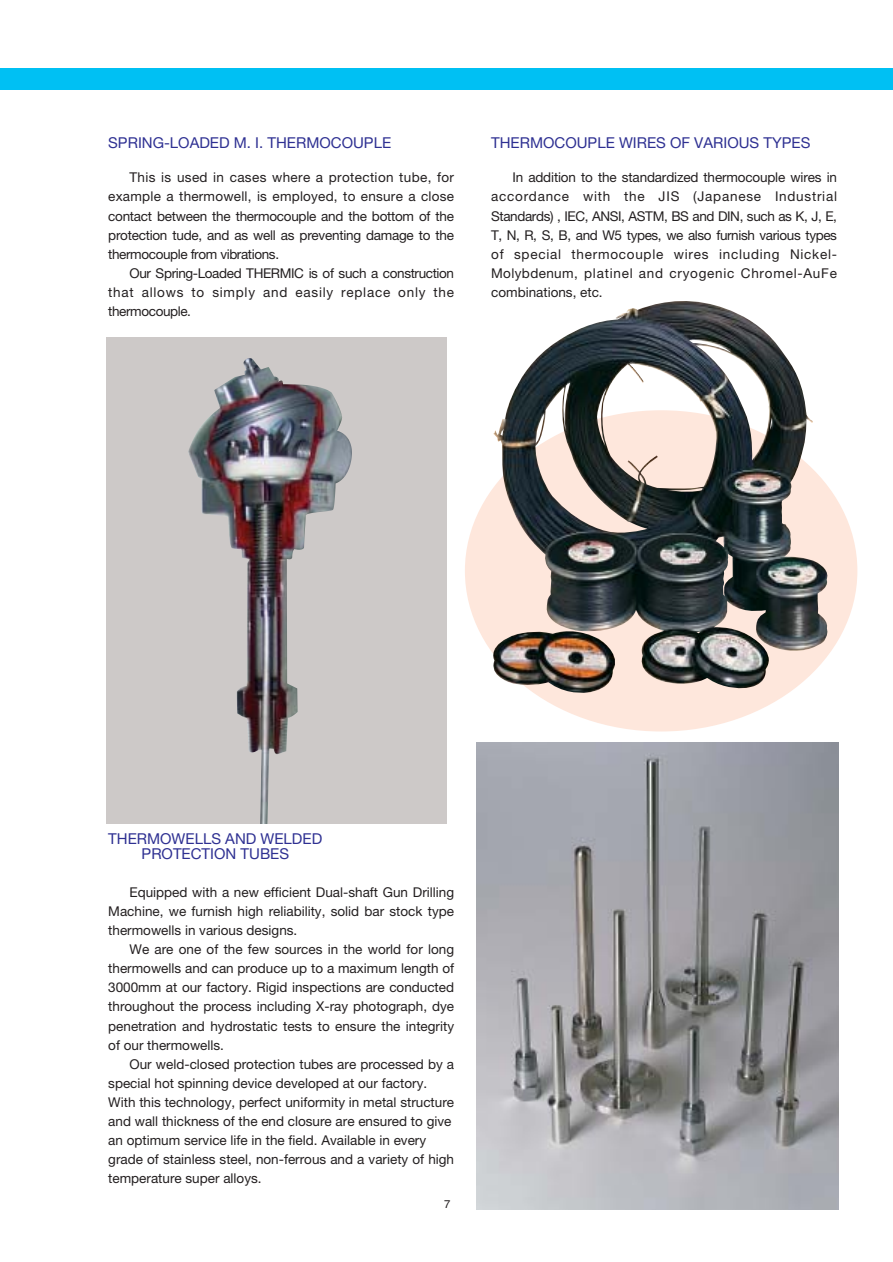
<style>
.page{position:relative;width:893px;height:1262px;background:#fff}
.page>*{position:absolute;margin:0;border:0;box-sizing:border-box;transform-origin:0 0}
.t1{font:15px/15px "Helvetica Neue";color:#2e3092;text-align:center}
.t2{font:13.5px/19px "Helvetica Neue";color:#231f20;text-align:justify}
.t3{font:11.25px "Helvetica";color:#231f20}
</style>
<div class="page">
<svg style="left:465px;top:410px;width:392px;height:321px;fill:#fee7dc"></svg>
<div style="left:0;top:68px;width:892px;height:21px;background:#00c0f3"></div>
<div style="left:107px;top:337px;width:340px;height:486px;background:#cdc9c8"></div>
<img style="left:188px;top:358px;width:164px;height:465px">
<img style="left:500px;top:340px;width:327px;height:326px">
<img style="left:477px;top:743px;width:361px;height:466px">
<p class="t1" style="left:108px;top:137px;width:284px">SPRING-LOADED M. I. THERMOCOUPLE</p>
<p class="t2" style="left:108px;top:169px;width:347px;text-indent:21px">This is used in cases where a protection tube, for example a thermowell, is employed, to ensure a close contact between the thermocouple and the bottom of the protection tude, and as well as preventing damage to the thermocouple from vibrations.</p>
<p class="t2" style="left:108px;top:265px;width:347px;text-indent:21px">Our Spring-Loaded THERMIC is of such a construction that allows to simply and easily replace only the thermocouple.</p>
<p class="t1" style="left:491px;top:137px;width:321px">THERMOCOUPLE WIRES OF VARIOUS TYPES</p>
<p class="t2" style="left:491px;top:169px;width:347px;text-indent:21px">In addition to the standardized thermocouple wires in accordance with the JIS (Japanese Industrial Standards) , IEC, ANSI, ASTM, BS and DIN, such as K, J, E, T, N, R, S, B, and W5 types, we also furnish various types of special thermocouple wires including Nickel-Molybdenum, platinel and cryogenic Chromel-AuFe combinations, etc.</p>
<p class="t1" style="left:108px;top:832px;width:215px">THERMOWELLS AND WELDED<br>PROTECTION TUBES</p>
<p class="t2" style="left:108px;top:884px;width:347px;text-indent:21px">Equipped with a new efficient Dual-shaft Gun Drilling Machine, we furnish high reliability, solid bar stock type thermowells in various designs.</p>
<p class="t2" style="left:108px;top:941px;width:347px;text-indent:21px">We are one of the few sources in the world for long thermowells and can produce up to a maximum length of 3000mm at our factory. Rigid inspections are conducted throughout the process including X-ray photograph, dye penetration and hydrostatic tests to ensure the integrity of our thermowells.</p>
<p class="t2" style="left:108px;top:1055px;width:347px;text-align:left;text-indent:21px">Our weld-closed protection tubes are processed by a special hot spinning device developed at our factory.<br>With this technology, perfect uniformity in metal structure and wall thickness of the end closure are ensured to give an optimum service life in the field. Available in every grade of stainless steel, non-ferrous and a variety of high temperature super alloys.</p>
<p class="t3" style="left:444px;top:1199px;width:8px">7</p>
</div>
